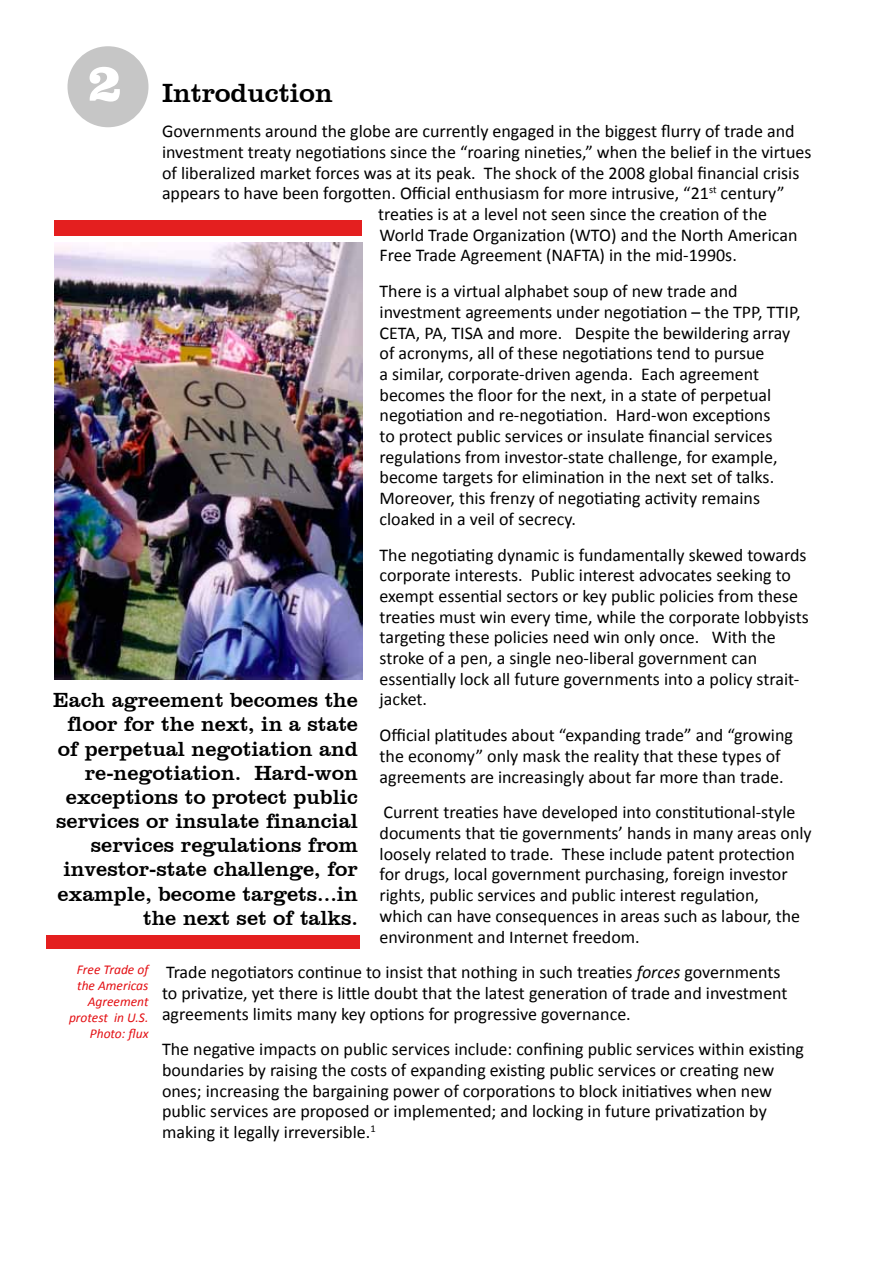
<style>
.page{position:relative;width:893px;height:1263px;background:#fff}
.page>*{position:absolute;margin:0;border:0;box-sizing:border-box;transform-origin:0 0}
.t1{font:900 54px "Clarendon BT";color:#fff}
.t2{font:27px "Clarendon BT";color:#000}
.t3{font:21px/24.2px "Clarendon BT";color:#000;text-align:right}
.t4{font:18px/20.7px "Calibri";color:#000}
.t5{font:italic 13.5px/16.2px "Calibri";color:#e30f13;text-align:right}
.s1{font-style:italic}
</style>
<div class="page">
<div style="left:68px;top:46px;width:80px;height:81px;background:#c6c6c6;border-radius:50%"></div>
<div style="left:54px;top:220px;width:308px;height:16px;background:#e41f1f"></div>
<div style="left:46px;top:935px;width:313px;height:14px;background:#e41f1f"></div>
<img style="left:54px;top:243px;width:309px;height:436px">
<h1 class="t1" style="left:87px;top:49px;width:36px">2</h1>
<h2 class="t2" style="left:162px;top:76px;width:172px">Introduction</h2>
<p class="t4" style="left:162px;top:120px;width:634px">Governments around the globe are currently engaged in the biggest flurry of trade and</p>
<p class="t4" style="left:162px;top:141px;width:651px">investment treaty negotiations since the “roaring nineties,” when the belief in the virtues</p>
<p class="t4" style="left:162px;top:161px;width:639px">of liberalized market forces was at its peak. The shock of the 2008 global financial crisis</p>
<p class="t4" style="left:162px;top:182px;width:624px">appears to have been forgotten. Official enthusiasm for more intrusive, “21<sup>st</sup> century”</p>
<p class="t4" style="left:378px;top:203px;width:391px">treaties is at a level not seen since the creation of the</p>
<p class="t4" style="left:380px;top:224px;width:419px">World Trade Organization (WTO) and the North American</p>
<p class="t4" style="left:380px;top:244px;width:359px">Free Trade Agreement (NAFTA) in the mid-1990s.</p>
<p class="t4" style="left:380px;top:280px;width:423px">There is a virtual alphabet soup of new trade and investment agreements under negotiation – the TPP, TTIP, CETA, PA, TISA and more. Despite the bewildering array of acronyms, all of these negotiations tend to pursue<br>a similar, corporate-driven agenda. Each agreement becomes the floor for the next, in a state of perpetual negotiation and re-negotiation. Hard-won exceptions<br>to protect public services or insulate financial services regulations from investor-state challenge, for example, become targets for elimination in the next set of talks.<br>Moreover, this frenzy of negotiating activity remains cloaked in a veil of secrecy.</p>
<p class="t4" style="left:380px;top:543px;width:431px">The negotiating dynamic is fundamentally skewed towards corporate interests. Public interest advocates seeking to exempt essential sectors or key public policies from these treaties must win every time, while the corporate lobbyists targeting these policies need win only once. With the stroke of a pen, a single neo-liberal government can essentially lock all future governments into a policy strait&shy;jacket.</p>
<p class="t4" style="left:380px;top:724px;width:415px">Official platitudes about “expanding trade” and “growing the economy” only mask the reality that these types of agreements are increasingly about far more than trade.</p>
<p class="t4" style="left:380px;top:801px;width:434px">Current treaties have developed into constitutional-style documents that tie governments’ hands in many areas only loosely related to trade. These include patent protection for drugs, local government purchasing, foreign investor rights, public services and public interest regulation,<br>which can have consequences in areas such as labour, the environment and Internet freedom.</p>
<p class="t4" style="left:162px;top:961px;width:627px">Trade negotiators continue to insist that nothing in such treaties <span class="s1">forces</span> governments to privatize, yet there is little doubt that the latest generation of trade and investment agreements limits many key options for progressive governance.</p>
<p class="t4" style="left:162px;top:1038px;width:644px">The negative impacts on public services include: confining public services within existing boundaries by raising the costs of expanding existing public services or creating new ones; increasing the bargaining power of corporations to block initiatives when new public services are proposed or implemented; and locking in future privatization by making it legally irreversible.<sup>1</sup></p>
<p class="t3" style="left:53px;top:688px;width:306px">Each agreement becomes the floor for the next, in a state of perpetual negotiation and re-negotiation. Hard-won exceptions to protect public services or insulate financial services regulations from investor-state challenge, for example, become targets...in the next set of talks.</p>
<p class="t5" style="left:69px;top:960px;width:81px">Free Trade of the Americas<br>Agreement protest in U.S.<br>Photo: flux</p>
</div>
